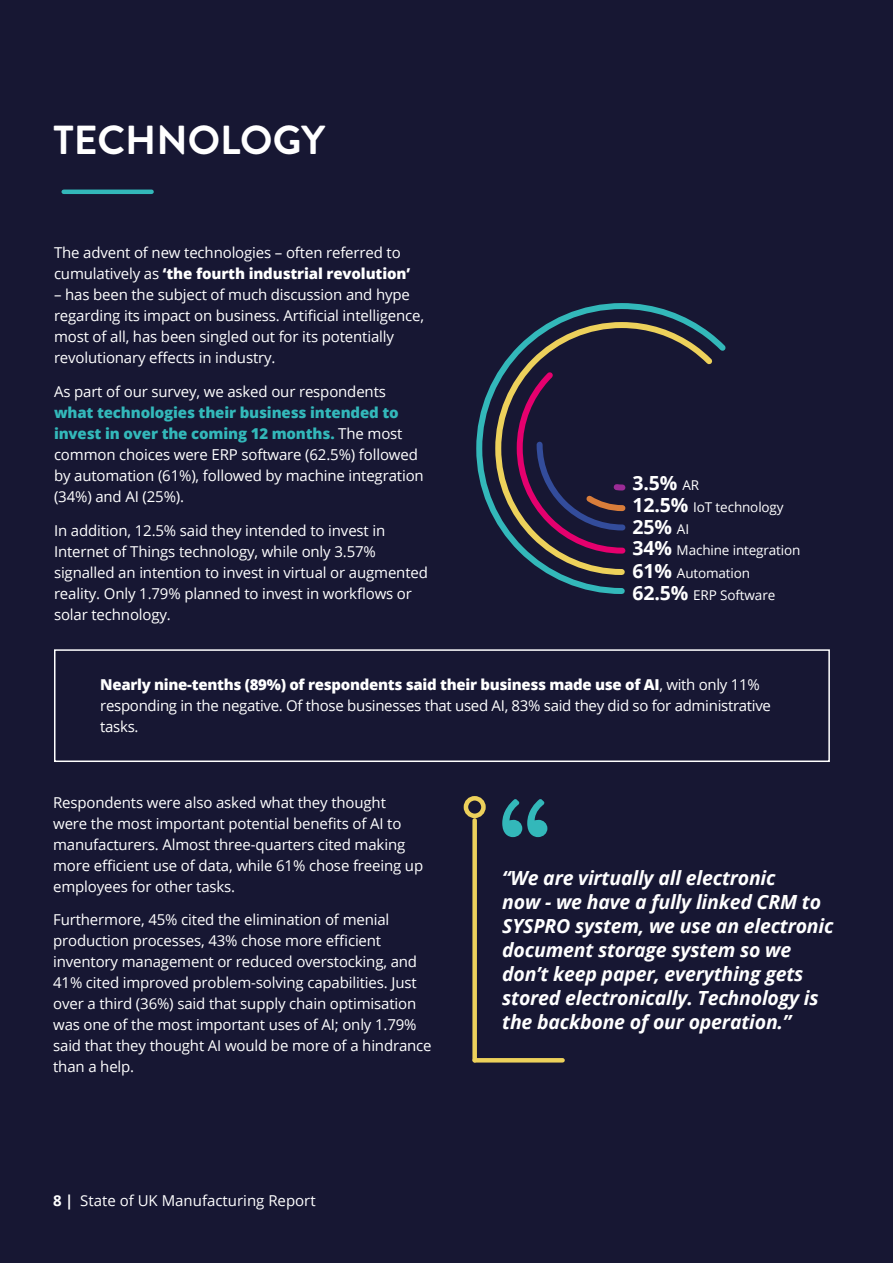
<style>
.page{position:relative;width:893px;height:1263px;background:#171733}
.page>*{position:absolute;margin:0;border:0;box-sizing:border-box;transform-origin:0 0}
.t1{font:700 40.5px "Brandon Grotesque";color:#fff}
.t2{font:italic 700 19.5px/24px "Open Sans";letter-spacing:-.01em;color:#fff}
.t3{font:700 19.5px "Open Sans";color:#fff}
.t4{font:15px/21px "Open Sans";letter-spacing:-.01em;color:#fff}
.t5{font:13.5px "Open Sans";letter-spacing:-.01em;color:#fff}
.s1{font-weight:800}
.s2{font-weight:800;color:#33b8ba}
.s3{font-weight:400;font-size:13.5px}
.s4{font-weight:700;font-size:19.5px}
.s5{font-weight:700}
</style>
<div class="page">
<hr style="left:64px;top:190px;width:88px;height:4px;background:#33b8ba">
<div style="left:472px;top:820px;width:5px;height:240px;background:#edd15b"></div>
<hr style="left:475px;top:1058px;width:88px;height:4px;background:#edd15b">
<div style="left:464px;top:796px;width:22px;height:22px;border:4px solid #edd15b;border-radius:50%"></div>
<svg style="left:502px;top:799px;width:45px;height:38px"></svg>
<svg style="left:476px;top:303px;width:250px;height:291px"></svg>
<div style="left:54px;top:649px;width:776px;height:113px;border:2px solid #fff"></div>
<h1 class="t1" style="left:54px;top:112px;width:273px">TECHNOLOGY</h1>
<p class="t4" style="left:54px;top:242px;width:358px">The advent of new technologies – often referred to cumulatively as <span class="s1">‘the fourth industrial revolution’</span></p>
<p class="t4" style="left:54px;top:284px;width:371px">– has been the subject of much discussion and hype regarding its impact on business. Artificial intelligence, most of all, has been singled out for its potentially revolutionary effects in industry.</p>
<p class="t4" style="left:54px;top:381px;width:333px">As part of our survey, we asked our respondents</p>
<p class="t4" style="left:54px;top:402px;width:371px"><span class="s2">what technologies their business intended to invest in over the coming 12 months.</span> The most common choices were ERP software (62.5%) followed by automation (61%), followed by machine integration (34%) and AI (25%).</p>
<p class="t4" style="left:54px;top:519px;width:375px">In addition, 12.5% said they intended to invest in Internet of Things technology, while only 3.57% signalled an intention to invest in virtual or augmented reality. Only 1.79% planned to invest in workflows or solar technology.</p>
<h2 class="t3" style="left:632px;top:469px;width:68px">3.5% <span class="s3">AR</span></h2>
<p class="t5" style="left:632px;top:497px;width:153px"><span class="s4">12.5%</span> IoT technology</p>
<h2 class="t3" style="left:632px;top:513px;width:58px">25% <span class="s3">AI</span></h2>
<p class="t5" style="left:632px;top:541px;width:169px"><span class="s4">34%</span> Machine integration</p>
<p class="t5" style="left:632px;top:564px;width:119px"><span class="s4">61%</span> Automation</p>
<p class="t5" style="left:632px;top:586px;width:144px"><span class="s4">62.5%</span> ERP Software</p>
<p class="t4" style="left:100px;top:674px;width:672px"><span class="s1">Nearly nine-tenths (89%) of respondents said their business made use of AI</span>, with only 11% responding in the negative. Of those businesses that used AI, 83% said they did so for administrative tasks.</p>
<p class="t4" style="left:53px;top:791px;width:372px">Respondents were also asked what they thought were the most important potential benefits of AI to manufacturers. Almost three-quarters cited making more efficient use of data, while 61% chose freeing up employees for other tasks.</p>
<p class="t4" style="left:53px;top:909px;width:380px">Furthermore, 45% cited the elimination of menial production processes, 43% chose more efficient inventory management or reduced overstocking, and 41% cited improved problem-solving capabilities. Just over a third (36%) said that supply chain optimisation was one of the most important uses of AI; only 1.79% said that they thought AI would be more of a hindrance than a help.</p>
<p class="t4" style="left:53px;top:1190px;width:264px"><span class="s5">8 |</span> State of UK Manufacturing Report</p>
<h2 class="t2" style="left:502px;top:866px;width:333px">“We are virtually all electronic<br>now - we have a fully linked CRM to SYSPRO system, we use an electronic document storage system so we don’t keep paper, everything gets stored electronically. Technology is the backbone of our operation.”</h2>
</div>
